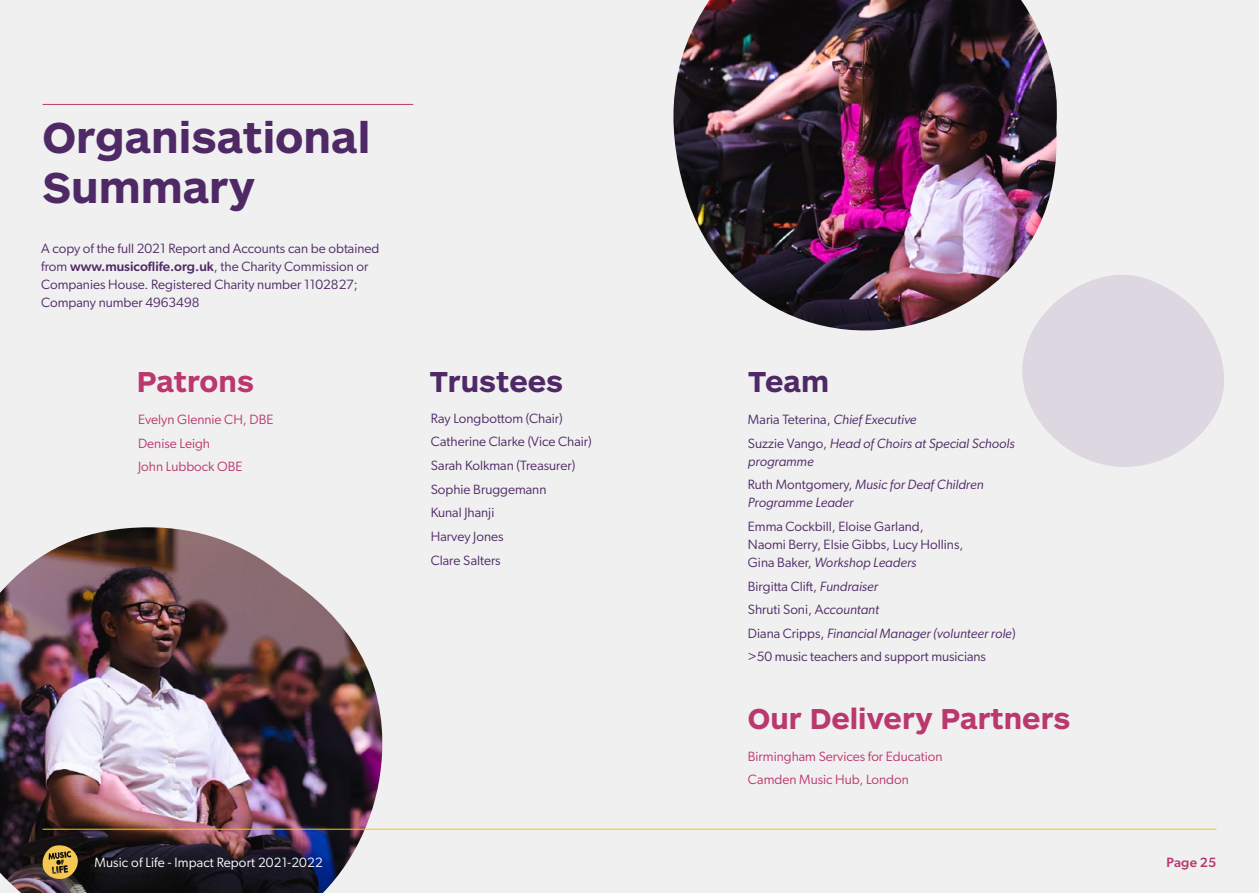
<style>
.page{position:relative;width:1259px;height:893px;background:#f0f0f0}
.page>*{position:absolute;margin:0;border:0;box-sizing:border-box;transform-origin:0 0}
.t1{font:700 45px/49.5px "ARS Maquette";color:#4f2966}
.t2{font:700 30px "ARS Maquette";color:#bb386e}
.t3{font:700 30px "ARS Maquette";color:#4f2966}
.t4{font:13.5px/23.5px "Gibson";color:#4f2966}
.t5{font:italic 13.5px/23.5px "Gibson";color:#4f2966}
.t6{font:13.5px/23.5px "Gibson";color:#bb386e}
.t7{font:13.5px "Gibson";letter-spacing:.01em;color:#fff}
.t8{font:500 13.5px "Gibson";letter-spacing:.01em;color:#bb386e}
.s1{font-weight:500}
.s2{font-style:normal}
.s3{font-style:italic}
</style>
<div class="page">
<hr style="left:43px;top:104px;width:370px;height:1px;background:#bb386e">
<img style="left:673px;top:0;width:384px;height:331px">
<img style="left:0;top:527px;width:386px;height:366px">
<svg style="left:1022px;top:275px;width:202px;height:192px"></svg>
<hr style="left:43px;top:829px;width:1173px;height:1px;background:#fdc408">
<svg style="left:42px;top:845px;width:36px;height:34px"></svg>
<h1 class="t1" style="left:43px;top:110px;width:329px">Organisational<br>Summary</h1>
<p class="t4" style="left:41px;top:239px;width:340px;line-height:18px">A copy of the full 2021 Report and Accounts can be obtained from <span class="s1">www.musicoflife.org.uk</span>, the Charity Commission or Companies House. Registered Charity number 1102827; Company number 4963498</p>
<h2 class="t2" style="left:137px;top:362px;width:119px">Patrons</h2>
<h2 class="t3" style="left:429px;top:362px;width:135px">Trustees</h2>
<h2 class="t3" style="left:748px;top:362px;width:83px">Team</h2>
<p class="t6" style="left:138px;top:407px;width:137px">Evelyn Glennie CH, DBE<br>Denise Leigh<br>John Lubbock OBE</p>
<p class="t4" style="left:431px;top:406px;width:162px">Ray Longbottom (Chair)<br>Catherine Clarke (Vice Chair)<br>Sarah Kolkman (Treasurer)<br>Sophie Bruggemann<br>Kunal Jhanji<br>Harvey Jones<br>Clare Salters</p>
<p class="t5" style="left:748px;top:408px;width:268px"><span class="s2">Maria Teterina,</span> Chief Executive<br><span class="s2">Suzzie Vango,</span> Head of Choirs at Special Schools</p>
<p class="t5" style="left:748px;top:449px;width:237px">programme<br><span class="s2">Ruth Montgomery,</span> Music for Deaf Children</p>
<p class="t5" style="left:748px;top:491px;width:107px">Programme Leader</p>
<p class="t4" style="left:748px;top:517px;width:217px;line-height:18px">Emma Cockbill, Eloise Garland,<br>Naomi Berry, Elsie Gibbs, Lucy Hollins,<br>Gina Baker, <span class="s3">Workshop Leaders</span></p>
<p class="t4" style="left:748px;top:574px;width:269px">Birgitta Clift, <span class="s3">Fundraiser<br></span>Shruti Soni, A<span class="s3">ccountant<br></span>Diana Cripps, <span class="s3">Financial Manager (volunteer role</span>) &gt;50 music teachers and support musicians</p>
<h2 class="t2" style="left:748px;top:699px;width:324px">Our Delivery Partners</h2>
<p class="t6" style="left:748px;top:744px;width:196px">Birmingham Services for Education<br>Camden Music Hub, London</p>
<p class="t7" style="left:94px;top:854px;width:230px">Music of Life - Impact Report 2021-2022</p>
<p class="t8" style="left:1166px;top:854px;width:51px">Page 25</p>
</div>
